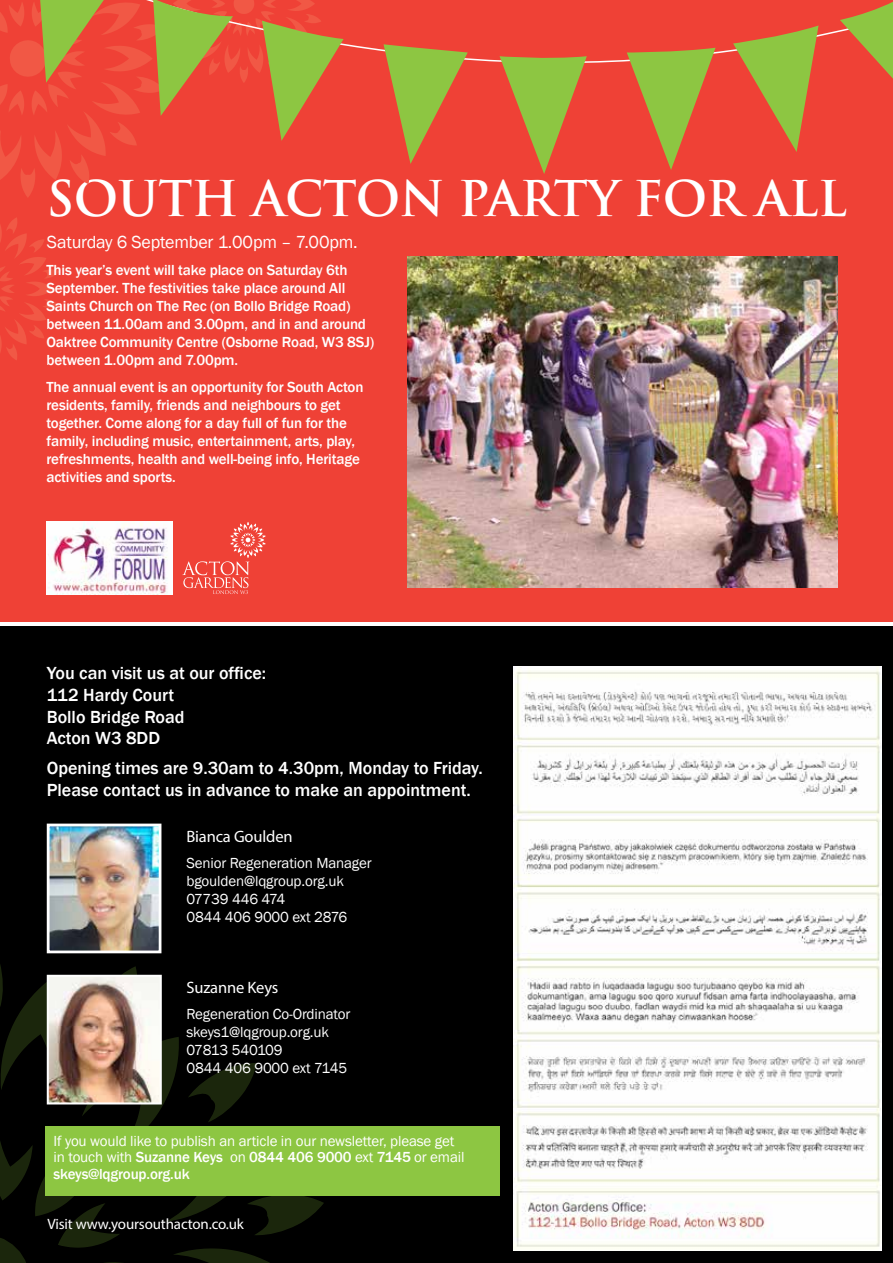
<style>
.page{position:relative;width:893px;height:1263px;background:#fff}
.page>*{position:absolute;margin:0;border:0;box-sizing:border-box;transform-origin:0 0}
.t1{font:700 48px "Trajan Pro";letter-spacing:-.01em;color:#fff}
.t2{font:500 18px/21.6px "Franklin Gothic";color:#fff}
.t3{font:18px "Franklin Gothic";letter-spacing:-.01em;color:#fff}
.t4{font:16.5px "Myriad Pro";letter-spacing:-.01em;color:#fff}
.t5{font:500 15px/18px "Franklin Gothic";letter-spacing:-.01em;color:#fff}
.t6{font:15px/18px "Franklin Gothic";letter-spacing:-.01em;color:#fff}
.t7{font:15px "Myriad Pro";letter-spacing:-.01em;color:#fff}
.s1{font-weight:500}
</style>
<div class="page">
<div style="left:0;top:626px;width:893px;height:637px;background:#000"></div>
<svg style="left:0;top:931px;width:324px;height:332px"></svg>
<div style="left:45px;top:1126px;width:455px;height:70px;background:#8dc642"></div>
<img style="left:51px;top:828px;width:106px;height:121px">
<div style="left:47px;top:824px;width:114px;height:129px;border:3px solid #fff"></div>
<img style="left:50px;top:978px;width:109px;height:123px">
<div style="left:47px;top:975px;width:115px;height:129px;border:2px solid #fff"></div>
<img style="left:513px;top:667px;width:368px;height:583px">
<div style="left:0;top:0;width:893px;height:621px;background:#ef4136"></div>
<svg style="left:0;top:217px;width:60px;height:143px"></svg>
<svg style="left:344px;top:30px;width:496px;height:33px"></svg>
<svg style="left:0;top:0;width:344px;height:197px"></svg>
<svg style="left:384px;top:44px;width:84px;height:120px"></svg>
<svg style="left:499px;top:56px;width:88px;height:118px"></svg>
<svg style="left:627px;top:48px;width:88px;height:122px"></svg>
<svg style="left:733px;top:25px;width:86px;height:127px"></svg>
<svg style="left:840px;top:1px;width:53px;height:78px"></svg>
<img style="left:407px;top:257px;width:430px;height:331px">
<svg style="left:182px;top:522px;width:84px;height:72px"></svg>
<img style="left:46px;top:521px;width:126px;height:73px">
<h1 class="t1" style="left:46px;top:169px;width:802px">SOUTH ACTON PARTY FOR ALL</h1>
<p class="t3" style="left:47px;top:231px;width:312px">Saturday 6 September 1.00pm – 7.00pm.</p>
<p class="t5" style="left:46px;top:261px;width:329px">This year’s event will take place on Saturday 6th September. The festivities take place around All Saints Church on The Rec (on Bollo Bridge Road) between 11.00am and 3.00pm, and in and around Oaktree Community Centre (Osborne Road, W3 8SJ) between 1.00pm and 7.00pm.</p>
<p class="t5" style="left:46px;top:378px;width:318px">The annual event is an opportunity for South Acton residents, family, friends and neighbours to get together. Come along for a day full of fun for the family, including music, entertainment, arts, play, refreshments, health and well-being info, Heritage activities and sports.</p>
<p class="t2" style="left:47px;top:663px;width:221px">You can visit us at our office:<br>112 Hardy Court<br>Bollo Bridge Road<br>Acton W3 8DD</p>
<p class="t2" style="left:47px;top:758px;width:438px">Opening times are 9.30am to 4.30pm, Monday to Friday.<br>Please contact us in advance to make an appointment.</p>
<p class="t4" style="left:186px;top:826px;width:108px">Bianca Goulden</p>
<p class="t6" style="left:186px;top:854px;width:187px">Senior Regeneration Manager bgoulden@lqgroup.org.uk<br>07739 446 474<br>0844 406 9000 ext 2876</p>
<p class="t4" style="left:186px;top:977px;width:93px">Suzanne Keys</p>
<p class="t6" style="left:186px;top:1006px;width:165px">Regeneration Co-Ordinator skeys1@lqgroup.org.uk<br>07813 540109<br>0844 406 9000 ext 7145</p>
<p class="t6" style="left:54px;top:1133px;width:412px;line-height:16.5px">If you would like to publish an article in our newsletter, please get in touch with <span class="s1">Suzanne Keys</span> on <span class="s1">0844 406 9000</span> ext <span class="s1">7145</span> or email <span class="s1">skeys@lqgroup.org.uk</span></p>
<p class="t7" style="left:47px;top:1214px;width:198px">Visit www.yoursouthacton.co.uk</p>
</div>
